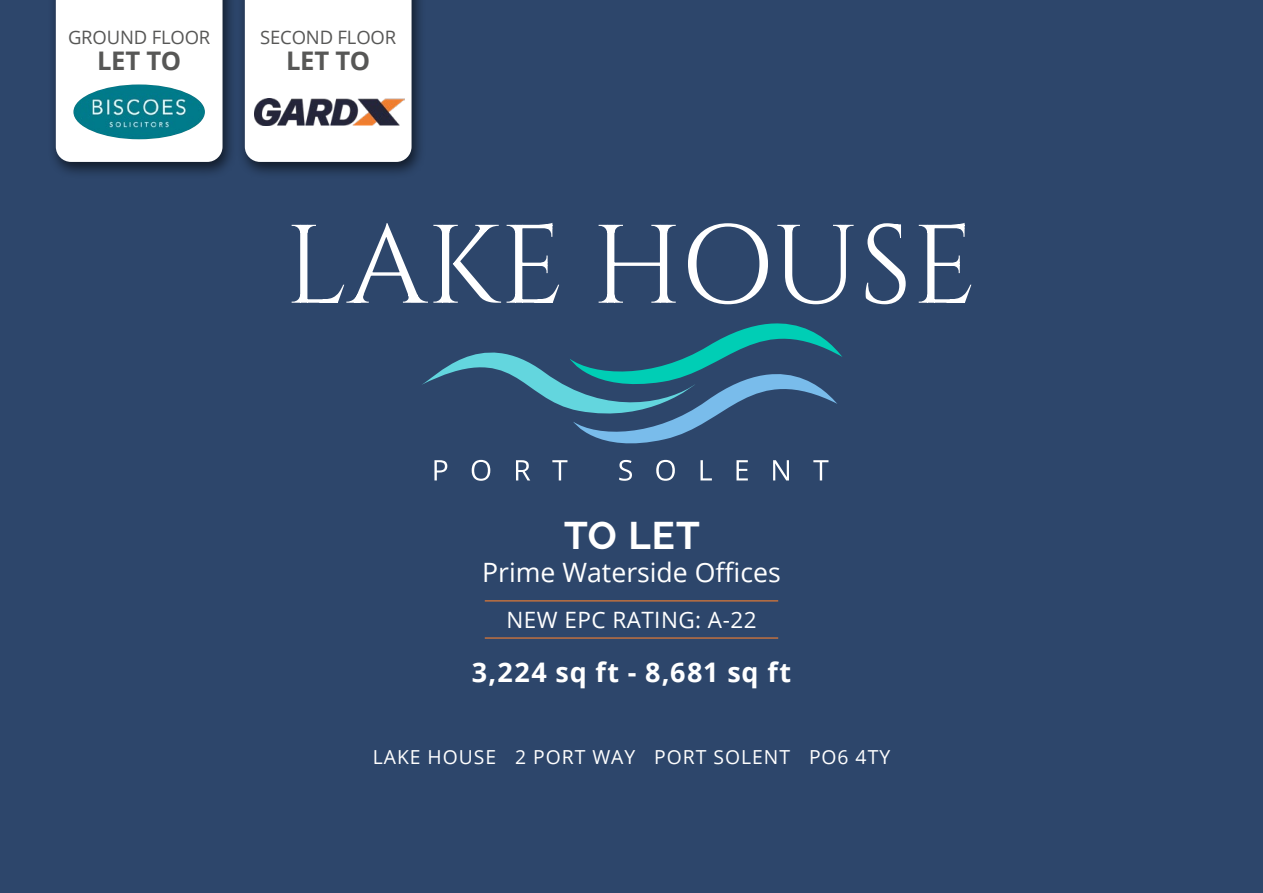
<style>
.page{position:relative;width:1263px;height:893px;background:#2d466b}
.page>*{position:absolute;margin:0;border:0;box-sizing:border-box;transform-origin:0 0}
.t1{font:700 38.25px "Raleway";color:#fff}
.t2{font:700 27px "Open Sans";letter-spacing:.05em;color:#fff}
.t3{font:26.7px "Open Sans";color:#fff}
.t4{font:700 25.65px "Open Sans";letter-spacing:-.01em;color:#575756}
.t5{font:22.5px "Open Sans";letter-spacing:.02em;color:#fff}
.t6{font:19.35px "Open Sans";letter-spacing:.05em;color:#fff}
.t7{font:18.45px "Open Sans";letter-spacing:-.01em;color:#575756}
</style>
<div class="page">
<svg style="left:292px;top:223px;width:614px;height:258px"></svg>
<svg style="left:919px;top:223px;width:52px;height:80px"></svg>
<hr style="left:485px;top:600px;width:293px;height:1px;background:#f07e31">
<hr style="left:485px;top:637px;width:293px;height:2px;background:#f07e31">
<div style="left:237px;top:0;width:189px;height:179px;background:#000;opacity:.6"></div>
<div style="left:245px;top:0;width:167px;height:162px;background:#fff"></div>
<div style="left:48px;top:0;width:189px;height:179px;background:#000;opacity:.6"></div>
<div style="left:56px;top:0;width:167px;height:162px;background:#fff"></div>
<img style="left:254px;top:99px;width:150px;height:26px">
<img style="left:73px;top:84px;width:132px;height:55px">
<p class="t7" style="left:68px;top:25px;width:144px">GROUND FLOOR</p>
<h3 class="t4" style="left:97px;top:43px;width:86px">LET TO</h3>
<p class="t7" style="left:260px;top:25px;width:137px">SECOND FLOOR</p>
<h3 class="t4" style="left:286px;top:43px;width:86px">LET TO</h3>
<h1 class="t1" style="left:564px;top:514px;width:137px">TO LET</h1>
<h3 class="t3" style="left:482px;top:554px;width:300px">Prime Waterside Offices</h3>
<p class="t5" style="left:506px;top:604px;width:252px">NEW EPC RATING: A-22</p>
<h2 class="t2" style="left:472px;top:653px;width:321px">3,224 sq ft - 8,681 sq ft</h2>
<p class="t6" style="left:373px;top:744px;width:519px">LAKE HOUSE 2 PORT WAY PORT SOLENT PO6 4TY</p>
</div>
